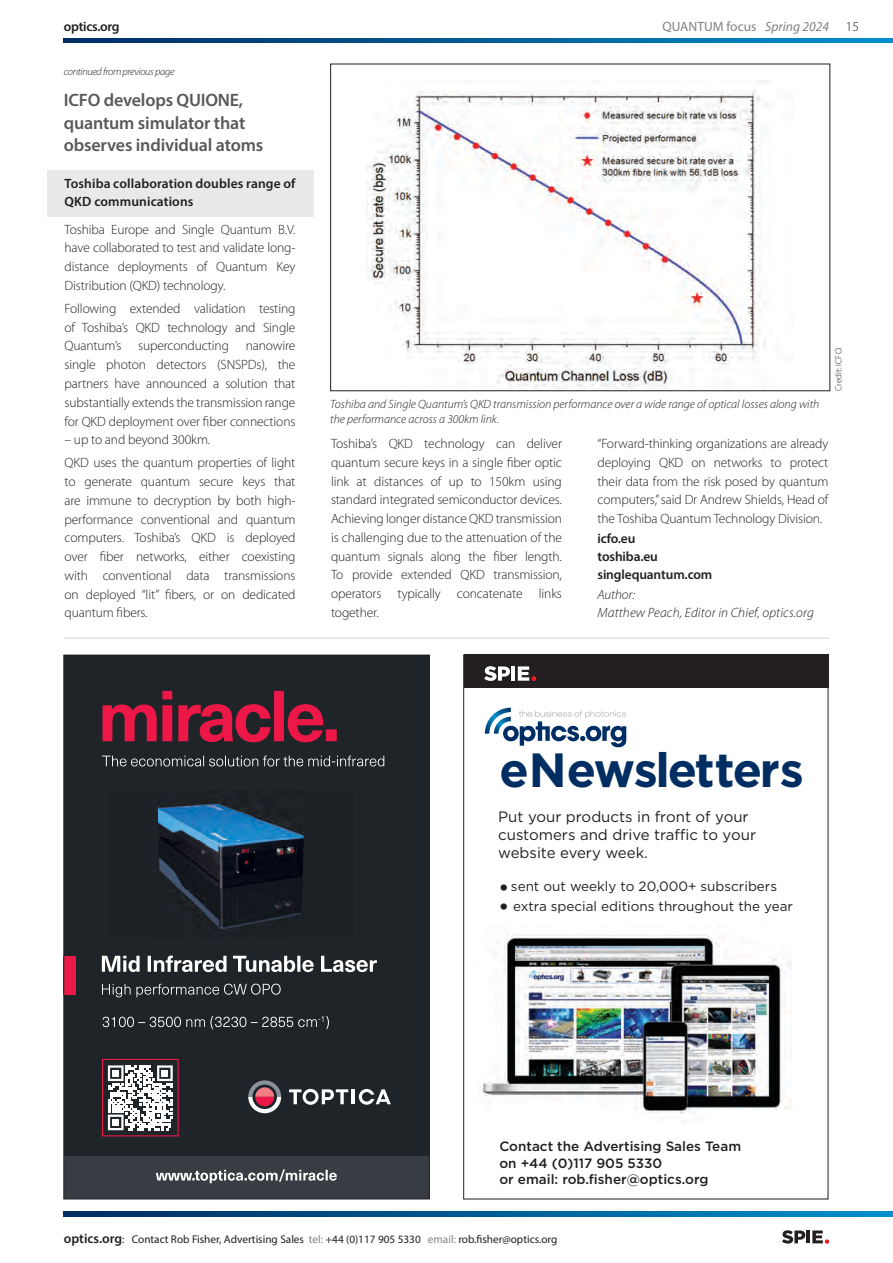
<style>
.page{position:relative;width:893px;height:1263px;background:#fff}
.page>*{position:absolute;margin:0;border:0;box-sizing:border-box;transform-origin:0 0}
.t1{font:700 48px "Gotham";letter-spacing:-.04em;color:#002e63}
.t2{font:600 18px/22.5px "Myriad Pro";letter-spacing:-.01em;color:#58595b}
.t3{font:15px/18px "Gotham";color:#231f20}
.t4{font:300 13.5px/18.8px "Myriad Pro";letter-spacing:-.01em;color:#231f20;text-align:justify}
.t5{font:600 13.5px/18.8px "Myriad Pro";letter-spacing:.005em;color:#231f20}
.t6{font:500 13.5px "Gotham";color:#231f20}
.t7{font:13.5px "Gotham";color:#231f20}
.t8{font:italic 300 13.5px/18px "Myriad Pro";letter-spacing:.01em;color:#231f20}
.t9{font:13.5px "Myriad Pro";color:#808285}
.t10{font:600 13.5px "Myriad Pro";letter-spacing:-.02em;color:#231f20}
.t11{font:italic 300 12px/15px "Myriad Pro";color:#231f20}
.t12{font:11.25px "Myriad Pro";color:#231f20}
.t13{font:italic 300 10.5px "Myriad Pro";letter-spacing:-.03em;color:#231f20}
.t14{font:300 9px "Myriad Pro";color:#231f20}
.s1{font-style:italic}
.s2{font-size:24px}
.s3{font-weight:600;font-size:13.5px}
.s4{color:#808285}
</style>
<div class="page">
<svg style="left:64px;top:1212px;width:829px;height:4px;background:#005d94"></svg>
<svg style="left:64px;top:38px;width:829px;height:5px;background:#005d94"></svg>
<svg style="left:782px;top:1230px;width:47px;height:14px"></svg>
<hr style="left:64px;top:638px;width:765px;height:1px;background:#d1d3d4">
<img style="left:367px;top:80px;width:401px;height:309px">
<div style="left:47px;top:170px;width:266px;height:47px;background:#e9e9e9"></div>
<div style="left:64px;top:655px;width:365px;height:544px;background:#1f2428"></div>
<svg style="left:102px;top:691px;width:235px;height:51px"></svg>
<img style="left:157px;top:803px;width:147px;height:126px">
<div style="left:64px;top:956px;width:12px;height:38px;background:#ed1847"></div>
<svg style="left:102px;top:955px;width:275px;height:17px"></svg>
<svg style="left:102px;top:984px;width:179px;height:13px"></svg>
<svg style="left:103px;top:1016px;width:226px;height:13px"></svg>
<svg style="left:248px;top:1080px;width:33px;height:33px"></svg>
<hr style="left:352px;top:1089px;width:3px;height:15px;background:#fff">
<svg style="left:289px;top:1089px;width:59px;height:16px"></svg>
<svg style="left:359px;top:1089px;width:32px;height:16px"></svg>
<svg style="left:102px;top:1059px;width:77px;height:77px"></svg>
<div style="left:112px;top:1119px;width:7px;height:7px;background:#fff"></div>
<div style="left:64px;top:1157px;width:365px;height:42px;background:#373d42"></div>
<svg style="left:156px;top:1169px;width:181px;height:14px"></svg>
<svg style="left:102px;top:755px;width:282px;height:11px"></svg>
<img style="left:479px;top:925px;width:313px;height:197px">
<svg style="left:485px;top:708px;width:141px;height:39px"></svg>
<div style="left:464px;top:655px;width:365px;height:33px;background:#231f20"></div>
<svg style="left:518px;top:666px;width:18px;height:15px"></svg>
<svg style="left:484px;top:666px;width:26px;height:15px"></svg>
<hr style="left:511px;top:666px;width:4px;height:15px;background:#fff">
<p class="t10" style="left:64px;top:18px;width:57px">optics.org</p>
<p class="t9" style="left:663px;top:19px;width:168px">QUANTUM focus <span class="s1">Spring 2024</span></p>
<p class="t4" style="left:846px;top:17px;width:15px">15</p>
<p class="t13" style="left:64px;top:65px;width:112px">continued from previous page</p>
<p class="t2" style="left:64px;top:88px;width:201px">ICFO develops QUIONE, quantum simulator that observes individual atoms</p>
<p class="t5" style="left:65px;top:173px;width:232px">Toshiba collaboration doubles range of<br>QKD communications</p>
<p class="t4" style="left:65px;top:220px;width:232px">Toshiba Europe and Single Quantum B.V. have collaborated to test and validate long&shy;distance deployments of Quantum Key Distribution (QKD) technology.</p>
<p class="t4" style="left:65px;top:299px;width:232px">Following extended validation testing of Toshiba’s QKD technology and Single Quantum’s superconducting nanowire single photon detectors (SNSPDs), the partners have announced a solution that substantially extends the transmission range for QKD deployment over fiber connections</p>
<p class="t4" style="left:65px;top:430px;width:147px">– up to and beyond 300km.</p>
<p class="t4" style="left:65px;top:453px;width:232px">QKD uses the quantum properties of light to generate quantum secure keys that are immune to decryption by both high&shy;performance conventional and quantum computers. Toshiba’s QKD is deployed over fiber networks, either coexisting with conventional data transmissions on deployed “lit” fibers, or on dedicated quantum fibers.</p>
<p class="t11" style="left:330px;top:396px;width:491px">Toshiba and Single Quantum’s QKD transmission performance over a wide range of optical losses along with the performance across a 300km link.</p>
<p class="t14" style="left:833px;top:391px;width:45px;rotate:-90deg">Credit: ICFO.</p>
<p class="t4" style="left:331px;top:434px;width:232px">Toshiba’s QKD technology can deliver quantum secure keys in a single fiber optic link at distances of up to 150km using standard integrated semiconductor devices.<br>Achieving longer distance QKD transmission is challenging due to the attenuation of the quantum signals along the fiber length.<br>To provide extended QKD transmission, operators typically concatenate links together.</p>
<p class="t4" style="left:597px;top:434px;width:232px">“Forward-thinking organizations are already deploying QKD on networks to protect their data from the risk posed by quantum computers,” said Dr Andrew Shields, Head of the Toshiba Quantum Technology Division.</p>
<p class="t5" style="left:597px;top:529px;width:39px">icfo.eu</p>
<p class="t5" style="left:597px;top:547px;width:62px">toshiba.eu</p>
<p class="t5" style="left:597px;top:565px;width:116px">singlequantum.com</p>
<p class="t8" style="left:597px;top:586px;width:218px">Author:<br>Matthew Peach, Editor in Chief, optics.org</p>
<p class="t1" style="left:499px;top:739px;width:306px">eNewsletters</p>
<p class="t3" style="left:498px;top:807px;width:259px">Put your products in front of your customers and drive traffic to your website every week.</p>
<p class="t7" style="left:498px;top:878px;width:280px"><span class="s2">•</span>sent out weekly to 20,000+ subscribers</p>
<p class="t7" style="left:498px;top:897px;width:296px"><span class="s2">•</span> extra special editions throughout the year</p>
<p class="t6" style="left:499px;top:1138px;width:243px">Contact the Advertising Sales Team</p>
<p class="t6" style="left:499px;top:1154px;width:164px">on +44 (0)117 905 5330</p>
<p class="t6" style="left:499px;top:1171px;width:210px">or email: rob.fisher@optics.org</p>
<p class="t12" style="left:64px;top:1232px;width:495px"><span class="s3">optics.org</span>: Contact Rob Fisher, Advertising Sales <span class="s4">tel:</span> +44 (0)117 905 5330 <span class="s4">email:</span> rob.fisher@optics.org</p>
</div>
